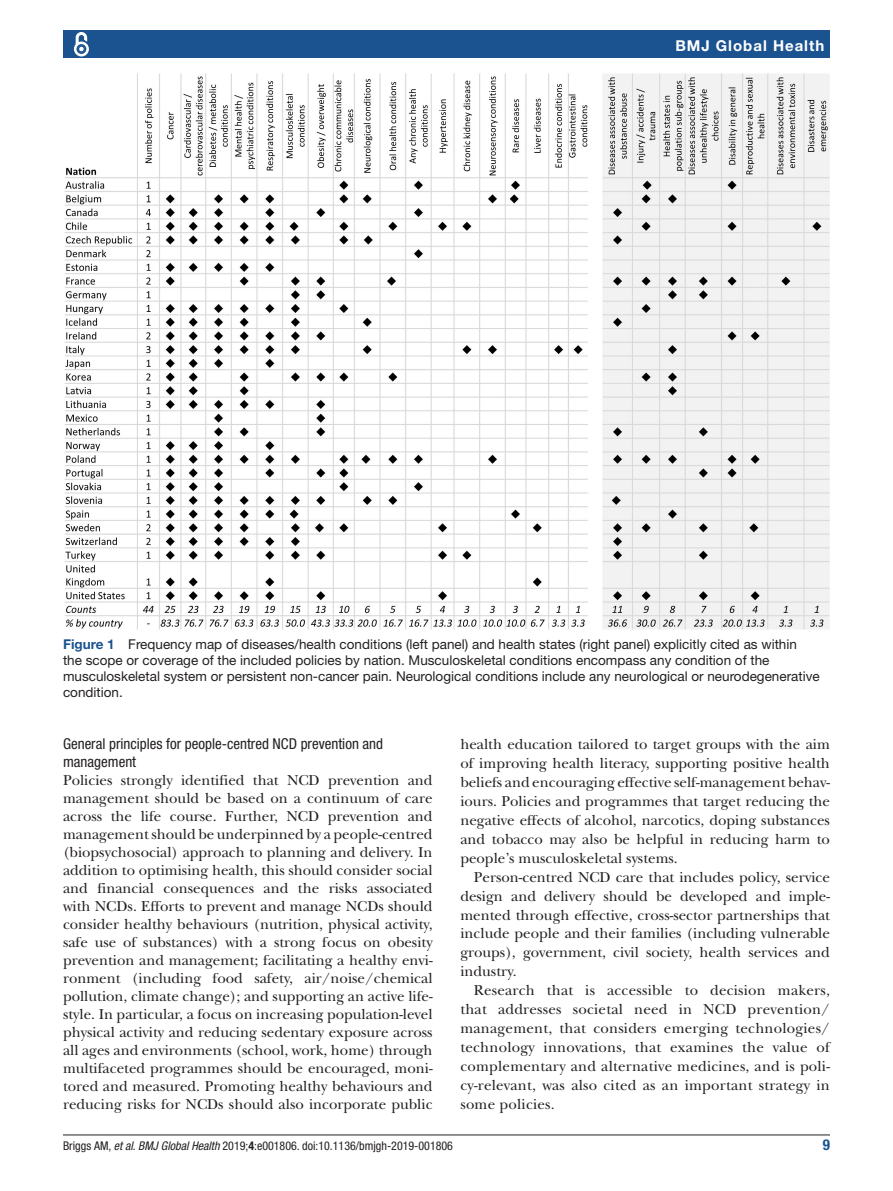
<style>
.page{position:relative;width:893px;height:1191px;background:#fff}
.page>*{position:absolute;margin:0;border:0;box-sizing:border-box;transform-origin:0 0}
.t1{font:15px/18px "New Baskerville";color:#231f20;text-align:justify}
.t2{font:condensed 15px/18px "Helvetica Neue LT Std";color:#231f20}
.t3{font:700 15px "Helvetica Neue LT Std";letter-spacing:.065em;color:#fff}
.t4{font:700 condensed 15px "Helvetica Neue LT Std";color:#1b5391}
.t5{font:13.5px/16.2px "Helvetica Neue LT Std";color:#231f20}
.t6{font:condensed 12px "Helvetica Neue LT Std";color:#231f20}
.s1{font-weight:700;color:#1b5391}
.s2{font-style:italic}
.s3{font-weight:700}
</style>
<div class="page">
<hr style="left:63px;top:1134px;width:767px;height:1px;background:#231f20">
<div style="left:63px;top:31px;width:767px;height:27px;background:#1b5391"></div>
<svg style="left:74px;top:32px;width:15px;height:25px"></svg>
<div style="left:78px;top:45px;width:7px;height:8px;border:1px solid #1b5391;border-radius:50%"></div>
<img style="left:65px;top:73px;width:765px;height:557px">
<p class="t3" style="left:675px;top:36px;width:150px">BMJ Global Health</p>
<p class="t5" style="left:63px;top:635px;width:758px"><span class="s1">Figure 1</span> Frequency map of diseases/health conditions (left panel) and health states (right panel) explicitly cited as within<br>the scope or coverage of the included policies by nation. Musculoskeletal conditions encompass any condition of the musculoskeletal system or persistent non-cancer pain. Neurological conditions include any neurological or neurodegenerative condition.</p>
<p class="t2" style="left:63px;top:735px;width:322px">General principles for people-centred NCD prevention and management</p>
<p class="t1" style="left:63px;top:771px;width:371px">Policies strongly identified that NCD prevention and management should be based on a continuum of care across the life course. Further, NCD prevention and management should be underpinned by a people-centred (biopsychosocial) approach to planning and delivery. In addition to optimising health, this should consider social and financial consequences and the risks associated with NCDs. Efforts to prevent and manage NCDs should consider healthy behaviours (nutrition, physical activity, safe use of substances) with a strong focus on obesity prevention and management; facilitating a healthy envi&shy;ronment (including food safety, air/noise/chemical pollution, climate change); and supporting an active life&shy;style. In particular, a focus on increasing population-level physical activity and reducing sedentary exposure across all ages and environments (school, work, home) through multifaceted programmes should be encouraged, moni&shy;tored and measured. Promoting healthy behaviours and reducing risks for NCDs should also incorporate public</p>
<p class="t1" style="left:460px;top:734px;width:371px;line-height:18.9px">health education tailored to target groups with the aim of improving health literacy, supporting positive health beliefs and encouraging effective self-management behav&shy;iours. Policies and programmes that target reducing the negative effects of alcohol, narcotics, doping substances and tobacco may also be helpful in reducing harm to people’s musculoskeletal systems.</p>
<p class="t1" style="left:460px;top:867px;width:371px;line-height:18.9px;text-indent:14px">Person-centred NCD care that includes policy, service design and delivery should be developed and imple&shy;mented through effective, cross-sector partnerships that include people and their families (including vulnerable groups), government, civil society, health services and industry.</p>
<p class="t1" style="left:460px;top:981px;width:371px;line-height:18.9px;text-indent:14px">Research that is accessible to decision makers, that addresses societal need in NCD prevention/ management, that considers emerging technologies/ technology innovations, that examines the value of complementary and alternative medicines, and is poli&shy;cy-relevant, was also cited as an important strategy in some policies.</p>
<p class="t6" style="left:63px;top:1138px;width:392px">Briggs AM, <span class="s2">et al</span>. <span class="s2">BMJ Global Health</span> 2019;<span class="s3">4</span>:e001806. doi:10.1136/bmjgh-2019-001806</p>
<p class="t4" style="left:823px;top:1135px;width:9px">9</p>
</div>
